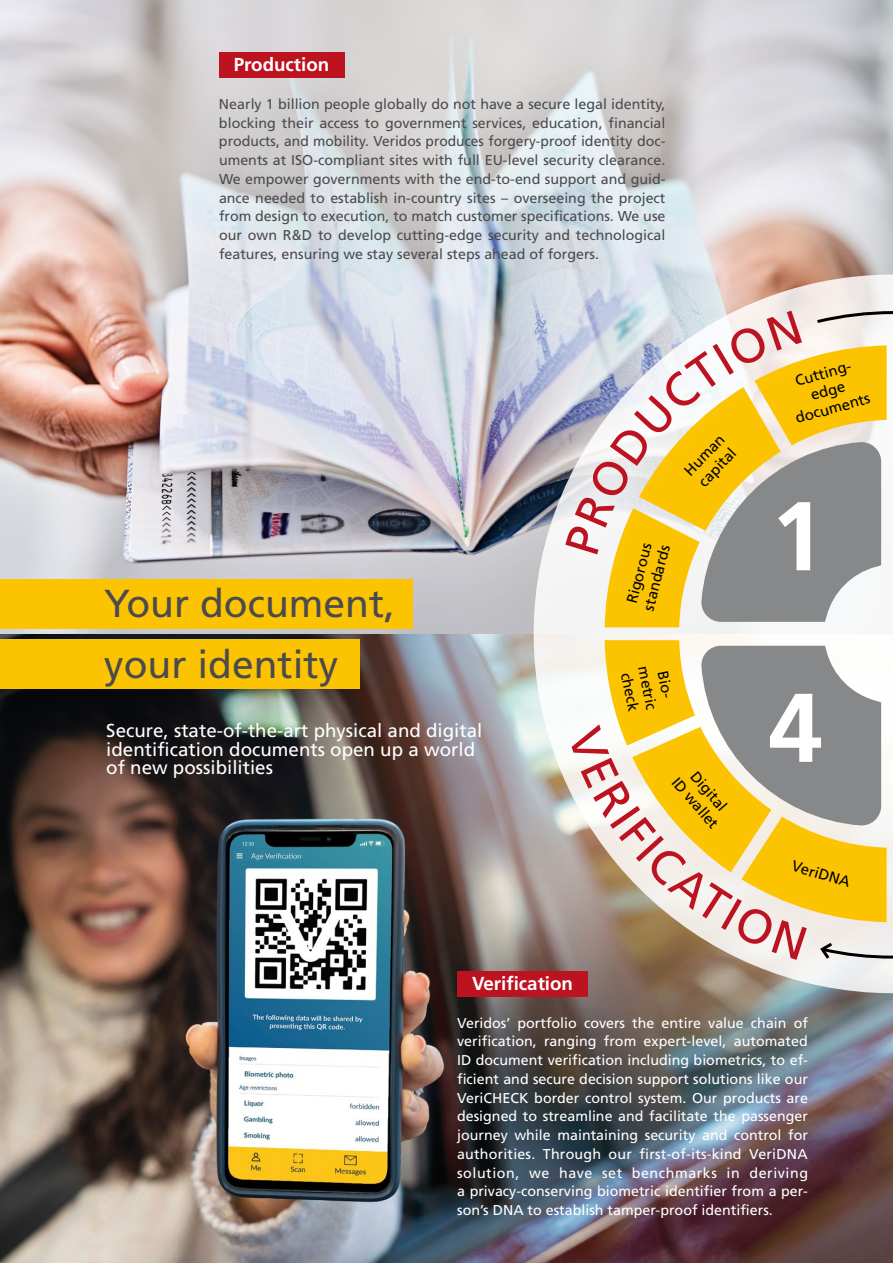
<style>
.page{position:relative;width:893px;height:1263px;background:#fff}
.page>*{position:absolute;margin:0;border:0;box-sizing:border-box;transform-origin:0 0}
.t1{font:700 97.5px "Frutiger";color:#fff}
.t2{font:39px/60.3px "Frutiger";color:#4b4b4d}
.t3{font:18.75px/18.8px "Frutiger";color:#fff}
.t4{font:700 18.75px "Frutiger";color:#fff}
.t5{font:15px/18px "Frutiger";color:#000}
.t6{font:14.25px/18.8px "Frutiger";color:#4b4b4d;text-align:justify}
.t7{font:14.25px/18.8px "Frutiger";color:#fff;text-align:justify}
</style>
<div class="page">
<img style="left:0;top:0;width:893px;height:1263px">
<svg style="left:534px;top:275px;width:359px;height:718px"></svg>
<div style="left:219px;top:53px;width:125px;height:25px;background:#bd1220"></div>
<div style="left:457px;top:971px;width:131px;height:26px;background:#bd1220"></div>
<div style="left:0;top:579px;width:412px;height:49px;background:#fcc400"></div>
<div style="left:0;top:639px;width:359px;height:50px;background:#fcc400"></div>
<svg style="left:544px;top:290px;width:253px;height:286px;background:#cacbd3"></svg>
<svg style="left:550px;top:704px;width:249px;height:277px"></svg>
<div style="left:797px;top:287px;width:96px;height:60px;background:linear-gradient(to right,#f3e7e2,#f1f0f0)"></div>
<div style="left:799px;top:922px;width:94px;height:60px;background:#f1f2f2"></div>
<svg style="left:565px;top:310px;width:328px;height:319px"></svg>
<svg style="left:568px;top:635px;width:325px;height:327px"></svg>
<h3 class="t4" style="left:234px;top:54px;width:97px">Production</h3>
<p class="t6" style="left:219px;top:95px;width:448px">Nearly 1 billion people globally do not have a secure legal identity, blocking their access to government services, education, financial products, and mobility. Veridos produces forgery-proof identity doc&shy;uments at ISO-compliant sites with full EU-level security clearance.<br>We empower governments with the end-to-end support and guid&shy;ance needed to establish in-country sites – overseeing the project from design to execution, to match customer specifications. We use our own R&amp;D to develop cutting-edge security and technological features, ensuring we stay several steps ahead of forgers.</p>
<h2 class="t2" style="left:104px;top:574px;width:292px">Your document, your identity</h2>
<h3 class="t3" style="left:106px;top:721px;width:378px">Secure, state-of-the-art physical and digital identification documents open up a world of new possibilities</h3>
<p class="t5" style="left:680px;top:467px;width:54px;rotate:-46deg">Human capital</p>
<p class="t5" style="left:622px;top:604px;width:71px;rotate:-76deg">Rigorous standards</p>
<p class="t5" style="left:635px;top:671px;width:42px;rotate:78deg">check</p>
<p class="t5" style="left:652px;top:665px;width:46px;rotate:78deg">metric</p>
<p class="t5" style="left:671px;top:669px;width:31px;rotate:78deg">Bio-</p>
<p class="t5" style="left:695px;top:761px;width:67px;text-align:center;rotate:49deg">Digital<br>ID wallet</p>
<p class="t5" style="left:783px;top:375px;width:80px;text-align:center;rotate:-16deg">Cutting&shy;edge documents</p>
<h1 class="t1" style="left:770px;top:479px;width:56px">1</h1>
<h1 class="t1" style="left:768px;top:671px;width:56px">4</h1>
<p class="t5" style="left:795px;top:857px;width:62px;rotate:17deg">VeriDNA</p>
<h3 class="t4" style="left:472px;top:973px;width:103px">Verification</h3>
<p class="t7" style="left:457px;top:1013px;width:352px">Veridos’ portfolio covers the entire value chain of verification, ranging from expert-level, automated ID document verification including biometrics, to ef&shy;ficient and secure decision support solutions like our VeriCHECK border control system. Our products are designed to streamline and facilitate the passenger journey while maintaining security and control for authorities. Through our first-of-its-kind VeriDNA solution, we have set benchmarks in deriving a privacy-conserving biometric identifier from a per&shy;son’s DNA to establish tamper-proof identifiers.</p>
</div>
